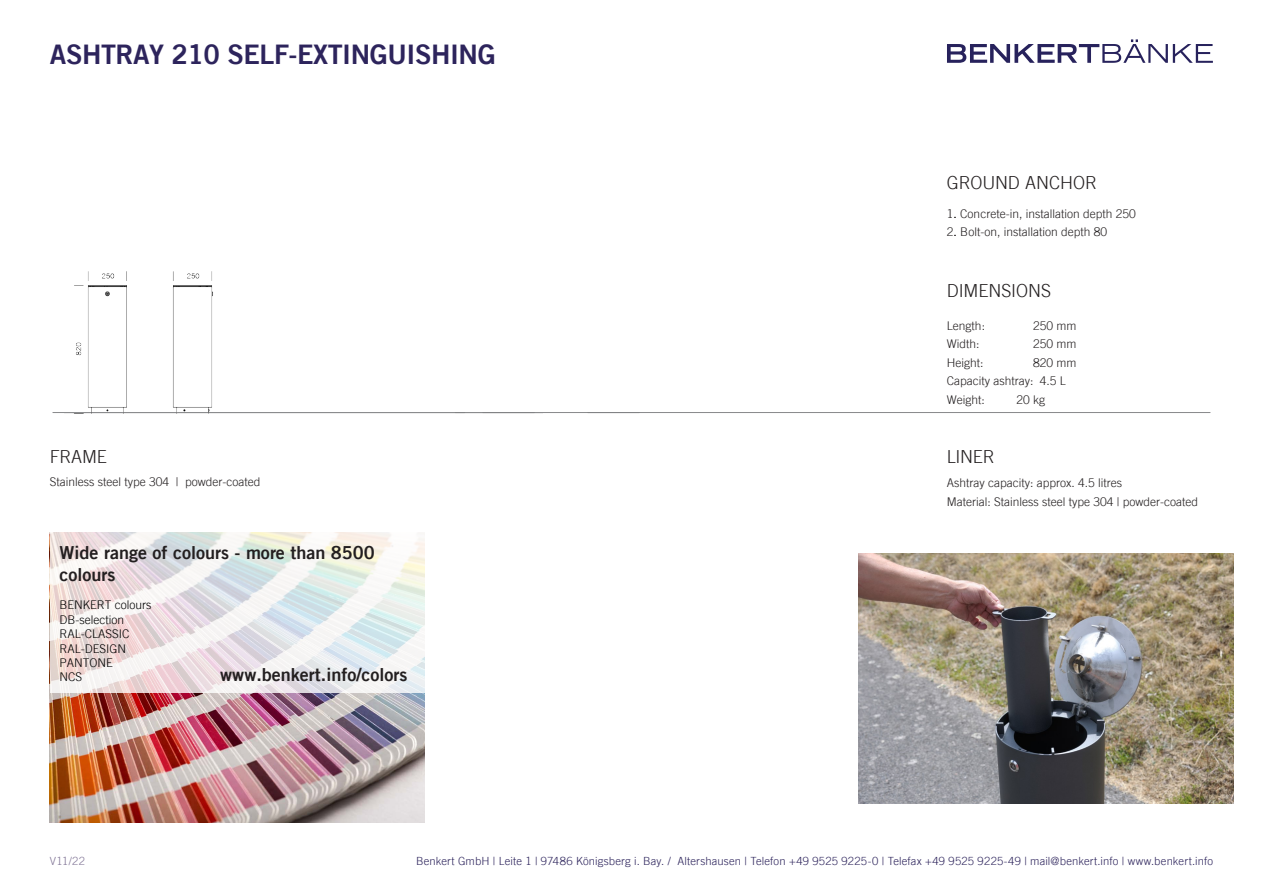
<style>
.page{position:relative;width:1263px;height:893px;background:#fff}
.page>*{position:absolute;margin:0;border:0;box-sizing:border-box;transform-origin:0 0}
.t1{font:700 27px "Trade Gothic LT";letter-spacing:-.015em;color:#2d245c}
.t2{font:700 18px/21.6px "Trade Gothic LT";color:#231f20}
.t3{font:300 18px "Trade Gothic LT";letter-spacing:-.01em;color:#231f20}
.t4{font:18px "Trade Gothic LT Bold Two";color:#231f20}
.t5{font:18px "Trade Gothic LT Light";letter-spacing:-.01em;color:#231f20}
.t6{font:300 12px/18.6px "Trade Gothic LT";color:#231f20}
.t7{font:300 12px/14.4px "Trade Gothic LT";color:#000}
.t8{font:12px "Trade Gothic LT Light";color:#231f20}
.t9{font:300 11.25px "Trade Gothic LT";letter-spacing:.015em;color:#2d245c}
.t10{font:300 11.25px "Trade Gothic LT";color:#817596}
.s1{font-family:"Trade Gothic LT";font-weight:300}
.s2{font-family:"Trade Gothic LT Bold Two";font-weight:400}
.s3{font-family:"Trade Gothic LT Light";font-weight:400}
.s4{font-family:"Trade Gothic LT";font-weight:700}
</style>
<div class="page">
<svg style="left:947px;top:39px;width:266px;height:24px"></svg>
<hr style="left:53px;top:412px;width:1157px;height:1px;background:#87888a">
<img style="left:50px;top:693px;width:374px;height:129px">
<svg style="left:50px;top:532px;width:374px;height:161px"></svg>
<img style="left:74px;top:272px;width:139px;height:141px">
<img style="left:858px;top:554px;width:375px;height:250px">
<p class="t1" style="left:50px;top:38px;width:447px">ASHTRAY 210 SELF-EXTINGUISHING</p>
<p class="t5" style="left:50px;top:446px;width:59px">FRAME</p>
<p class="t8" style="left:50px;top:474px;width:212px">Stainless steel type 304 <span class="s1">|</span> powder-coated</p>
<p class="t2" style="left:60px;top:541px;width:317px">Wide range of colours - more than <span class="s2">8500 </span>colours</p>
<p class="t7" style="left:60px;top:598px;width:94px">BENKERT <span class="s3">colours<br></span>DB-<span class="s3">selection<br></span>RAL-CLASSIC<br>RAL-DESIGN<br>PANTONE<br>NCS</p>
<p class="t4" style="left:220px;top:664px;width:189px">www.benkert.info/<span class="s4">colors</span></p>
<h2 class="t3" style="left:947px;top:172px;width:152px">GROUND ANCHOR</h2>
<p class="t6" style="left:947px;top:204px;width:190px">1. Concrete-in, installation depth 250</p>
<p class="t6" style="left:947px;top:223px;width:162px">2. Bolt-on, installation depth 80</p>
<h2 class="t3" style="left:947px;top:280px;width:106px">DIMENSIONS</h2>
<p class="t6" style="left:947px;top:316px;width:40px">Length:</p>
<p class="t8" style="left:1033px;top:318px;width:45px">250 <span class="s1">mm</span></p>
<p class="t6" style="left:947px;top:334px;width:34px">Width:</p>
<p class="t6" style="left:1033px;top:334px;width:45px"><span class="s3">2</span>50 mm</p>
<p class="t6" style="left:947px;top:353px;width:38px">Height:</p>
<p class="t8" style="left:1033px;top:355px;width:45px">820 <span class="s1">mm</span></p>
<p class="t6" style="left:947px;top:372px;width:120px">Capacity <span class="s3">ashtray</span>: 4<span class="s3">.5</span> L<br>Weight:</p>
<p class="t8" style="left:1016px;top:393px;width:30px">20 <span class="s1">kg</span></p>
<h2 class="t3" style="left:947px;top:446px;width:49px">LINER</h2>
<p class="t6" style="left:947px;top:473px;width:253px;line-height:19.2px">Ashtray capacity: approx. <span class="s3">4</span>.5 litres<br>Material: Stainless steel type 304 | <span class="s3">powder-coated</span></p>
<p class="t10" style="left:50px;top:855px;width:37px">V11/22</p>
<p class="t9" style="left:416px;top:855px;width:798px">Benkert GmbH | Leite 1 | 97486 Königsberg i. Bay. / Altershausen | Telefon +49 9525 9225-0 | Telefax +49 9525 9225-49 | mail@benkert.info | www.benkert.info</p>
</div>
